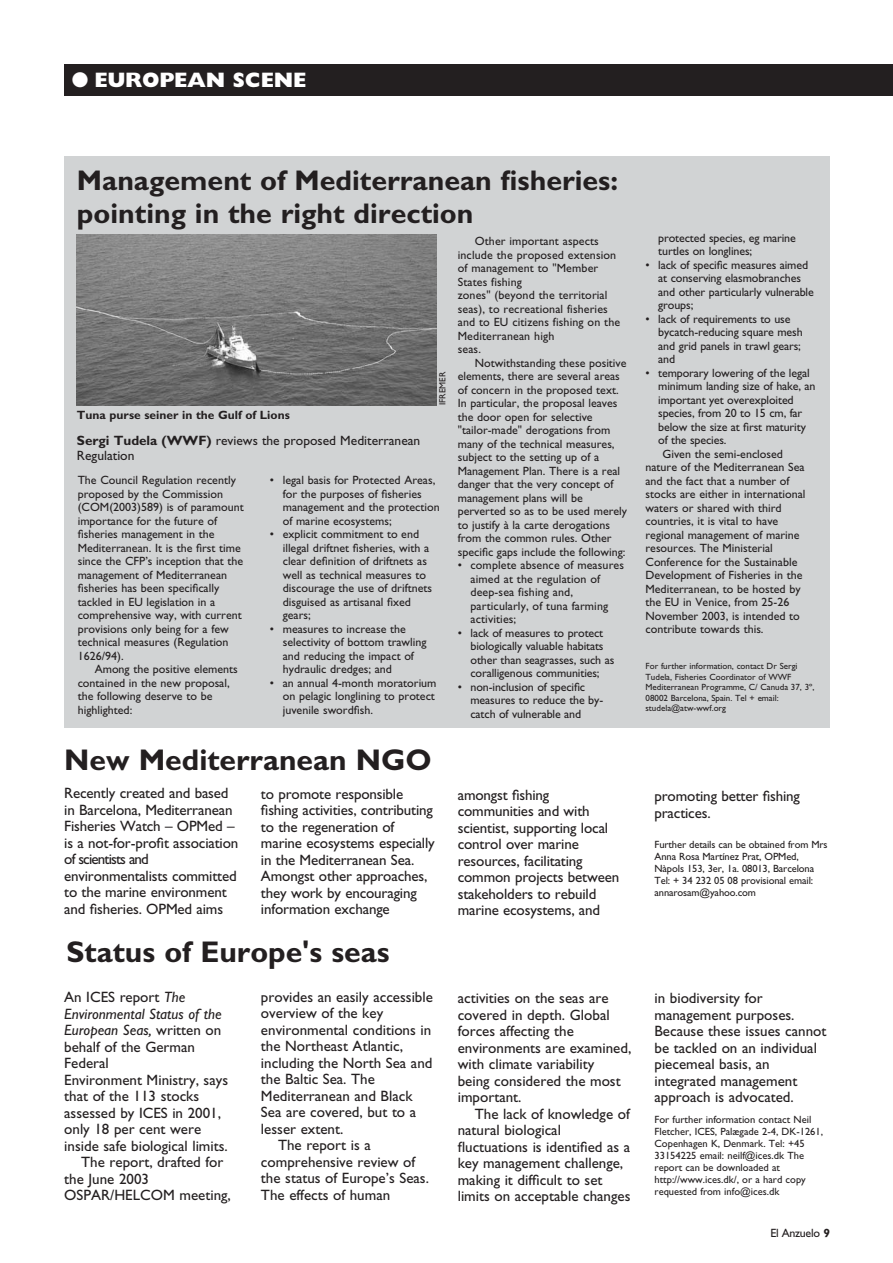
<style>
.page{position:relative;width:893px;height:1263px;background:#fff}
.page>*{position:absolute;margin:0;border:0;box-sizing:border-box;transform-origin:0 0}
.t1{font:700 30px "Gill Sans";color:#231f20}
.t2{font:700 28.5px/33px "Gill Sans";color:#231f20}
.t3{font:800 21px "Gill Sans";letter-spacing:-.005em;color:#fff}
.t4{font:15px/16.5px "Gill Sans";color:#231f20}
.t5{font:italic 15px "Gill Sans";color:#231f20}
.t6{font:13.5px/15px "Gill Sans";color:#231f20}
.t7{font:12px/13.5px "Gill Sans";color:#231f20}
.t8{font:700 12px "Gill Sans";color:#231f20}
.t9{font:12px "Gill Sans";letter-spacing:-.025em;color:#231f20}
.t10{font:10.5px/12px "Gill Sans";color:#231f20}
.t11{font:9px/10.5px "Gill Sans";color:#231f20}
.s1{font-weight:700}
.s2{font-style:italic}
.s3{font-style:normal}
</style>
<div class="page">
<div style="left:64px;top:156px;width:766px;height:572px;background:#d1d3d4"></div>
<div style="left:64px;top:64px;width:828px;height:32px;background:#231f20"></div>
<img style="left:77px;top:235px;width:359px;height:170px">
<h3 class="t3" style="left:72px;top:73px;width:236px">● EUROPEAN SCENE</h3>
<h2 class="t2" style="left:77px;top:167px;width:542px">Management of Mediterranean fisheries: pointing in the right direction</h2>
<p class="t8" style="left:77px;top:411px;width:214px">Tuna purse seiner in the Gulf of Lions</p>
<p class="t6" style="left:77px;top:434px;width:345px"><span class="s1">Sergi Tudela (WWF)</span> reviews the proposed Mediterranean<br>Regulation</p>
<p class="t11" style="left:438px;top:405px;width:35px;rotate:-90deg">IFREMER</p>
<p class="t7" style="left:78px;top:475px;width:167px">The Council Regulation recently proposed by the Commission (COM(2003)589) is of paramount importance for the future of fisheries management in the<br>Mediterranean. It is the first time since the CFP’s inception that the management of Mediterranean fisheries has been specifically tackled in EU legislation in a comprehensive way, with current provisions only being for a few technical measures (Regulation<br>1626/94).</p>
<p class="t7" style="left:78px;top:664px;width:161px;text-indent:17px">Among the positive elements contained in the new proposal, the following deserve to be highlighted:</p>
<p class="t7" style="left:283px;top:475px;width:158px;text-indent:-13px">• legal basis for Protected Areas, for the purposes of fisheries management and the protection of marine ecosystems;</p>
<p class="t7" style="left:283px;top:529px;width:151px;text-indent:-13px">• explicit commitment to end illegal driftnet fisheries, with a clear definition of driftnets as well as technical measures to discourage the use of driftnets disguised as artisanal fixed gears;</p>
<p class="t7" style="left:283px;top:623px;width:145px;text-indent:-13px">• measures to increase the selectivity of bottom trawling and reducing the impact of hydraulic dredges; and</p>
<p class="t7" style="left:283px;top:677px;width:155px;text-indent:-13px">• an annual 4-month moratorium on pelagic longlining to protect juvenile swordfish.</p>
<p class="t7" style="left:458px;top:236px;width:164px;text-indent:17px">Other important aspects include the proposed extension of management to "Member<br>States fishing<br>zones" (beyond the territorial seas), to recreational fisheries and to EU citizens fishing on the<br>Mediterranean high<br>seas.</p>
<p class="t7" style="left:458px;top:357px;width:171px;text-indent:17px">Notwithstanding these positive elements, there are several areas of concern in the proposed text.<br>In particular, the proposal leaves the door open for selective "tailor-made" derogations from many of the technical measures, subject to the setting up of a<br>Management Plan. There is a real danger that the very concept of management plans will be perverted so as to be used merely to justify à la carte derogations from the common rules. Other specific gaps include the following:</p>
<p class="t7" style="left:470px;top:560px;width:155px;text-indent:-13px">• complete absence of measures aimed at the regulation of deep-sea fishing and, particularly, of tuna farming activities;</p>
<p class="t7" style="left:470px;top:627px;width:145px;text-indent:-13px">• lack of measures to protect biologically valuable habitats other than seagrasses, such as coralligenous communities;</p>
<p class="t7" style="left:470px;top:681px;width:134px;text-indent:-13px">• non-inclusion of specific measures to reduce the by&shy;catch of vulnerable and</p>
<h1 class="t1" style="left:64px;top:750px;width:369px">New Mediterranean NGO</h1>
<p class="t7" style="left:658px;top:232px;width:139px">protected species, eg marine turtles on longlines;</p>
<p class="t7" style="left:658px;top:259px;width:157px;text-indent:-13px">• lack of specific measures aimed at conserving elasmobranches and other particularly vulnerable groups;</p>
<p class="t7" style="left:658px;top:313px;width:146px;text-indent:-13px">• lack of requirements to use bycatch-reducing square mesh and grid panels in trawl gears; and</p>
<p class="t7" style="left:645px;top:367px;width:166px">• temporary lowering of the legal</p>
<p class="t7" style="left:658px;top:381px;width:159px">minimum landing size of hake, an</p>
<p class="t7" style="left:658px;top:394px;width:137px">important yet overexploited</p>
<p class="t7" style="left:658px;top:408px;width:146px">species, from 20 to 15 cm, far</p>
<p class="t7" style="left:658px;top:421px;width:149px">below the size at first maturity</p>
<p class="t7" style="left:658px;top:435px;width:70px">of the species.</p>
<p class="t7" style="left:662px;top:448px;width:122px">Given the semi-enclosed</p>
<p class="t7" style="left:645px;top:462px;width:161px">nature of the Mediterranean Sea</p>
<p class="t7" style="left:645px;top:475px;width:145px">and the fact that a number of</p>
<p class="t7" style="left:645px;top:489px;width:161px">stocks are either in international</p>
<p class="t7" style="left:645px;top:502px;width:138px">waters or shared with third</p>
<p class="t7" style="left:645px;top:516px;width:134px">countries, it is vital to have</p>
<p class="t7" style="left:645px;top:529px;width:156px">regional management of marine</p>
<p class="t7" style="left:645px;top:543px;width:129px">resources. The Ministerial</p>
<p class="t7" style="left:645px;top:556px;width:153px">Conference for the Sustainable</p>
<p class="t7" style="left:645px;top:570px;width:159px">Development of Fisheries in the</p>
<p class="t7" style="left:645px;top:583px;width:157px">Mediterranean, to be hosted by</p>
<p class="t7" style="left:645px;top:597px;width:145px">the EU in Venice, from 25-26</p>
<p class="t7" style="left:645px;top:610px;width:156px">November 2003, is intended to</p>
<p class="t7" style="left:645px;top:624px;width:120px">contribute towards this.</p>
<p class="t11" style="left:645px;top:662px;width:170px">For further information, contact Dr Sergi Tudela, Fisheries Coordinator of WWF Mediterranean Programme, C/ Canuda 37, 3º, 08002 Barcelona, Spain. Tel + email: studela@atw-wwf.org</p>
<p class="t4" style="left:64px;top:787px;width:176px">Recently created and based in Barcelona, Mediterranean<br>Fisheries Watch – OPMed – is a not-for-profit association of scientists and environmentalists committed to the marine environment and fisheries. OPMed aims</p>
<p class="t4" style="left:261px;top:787px;width:175px">to promote responsible fishing activities, contributing to the regeneration of marine ecosystems especially in the Mediterranean Sea.<br>Amongst other approaches, they work by encouraging information exchange</p>
<p class="t4" style="left:457px;top:788px;width:163px">amongst fishing communities and with scientist, supporting local control over marine resources, facilitating common projects between stakeholders to rebuild marine ecosystems, and</p>
<p class="t4" style="left:654px;top:790px;width:147px">promoting better fishing practices.</p>
<p class="t10" style="left:654px;top:839px;width:175px">Further details can be obtained from Mrs Anna Rosa Martínez Prat, OPMed, Nàpols 153, 3er, 1a. 08013, Barcelona Tel: + 34 232 05 08 provisional email: annarosam@yahoo.com</p>
<h1 class="t1" style="left:66px;top:941px;width:324px">Status of Europe's seas</h1>
<p class="t4" style="left:64px;top:990px;width:123px">An ICES report <span class="s2">The</span></p>
<p class="t5" style="left:64px;top:1008px;width:159px">Environmental Status of the</p>
<p class="t5" style="left:64px;top:1025px;width:159px">European Seas, <span class="s3">written on</span></p>
<p class="t4" style="left:64px;top:1040px;width:132px">behalf of the German</p>
<p class="t4" style="left:64px;top:1056px;width:46px">Federal</p>
<p class="t4" style="left:64px;top:1073px;width:165px">Environment Ministry, says</p>
<p class="t4" style="left:64px;top:1089px;width:136px">that of the 113 stocks</p>
<p class="t4" style="left:64px;top:1106px;width:158px">assessed by ICES in 2001,</p>
<p class="t4" style="left:64px;top:1122px;width:138px">only 18 per cent were</p>
<p class="t4" style="left:64px;top:1139px;width:165px">inside safe biological limits.</p>
<p class="t4" style="left:81px;top:1155px;width:144px">The report, drafted for</p>
<p class="t4" style="left:64px;top:1172px;width:86px">the June 2003</p>
<p class="t4" style="left:64px;top:1188px;width:168px">OSPAR/HELCOM meeting,</p>
<p class="t4" style="left:261px;top:990px;width:173px">provides an easily accessible</p>
<p class="t4" style="left:261px;top:1007px;width:124px">overview of the key</p>
<p class="t4" style="left:261px;top:1023px;width:172px">environmental conditions in</p>
<p class="t4" style="left:261px;top:1040px;width:143px">the Northeast Atlantic,</p>
<p class="t4" style="left:261px;top:1056px;width:173px">including the North Sea and</p>
<p class="t4" style="left:261px;top:1073px;width:115px">the Baltic Sea. The</p>
<p class="t4" style="left:261px;top:1089px;width:153px">Mediterranean and Black</p>
<p class="t4" style="left:261px;top:1106px;width:157px">Sea are covered, but to a</p>
<p class="t4" style="left:261px;top:1122px;width:84px">lesser extent.</p>
<p class="t4" style="left:278px;top:1139px;width:94px">The report is a</p>
<p class="t4" style="left:261px;top:1155px;width:156px">comprehensive review of</p>
<p class="t4" style="left:261px;top:1172px;width:169px">the status of Europe’s Seas.</p>
<p class="t4" style="left:261px;top:1188px;width:131px">The effects of human</p>
<p class="t4" style="left:457px;top:992px;width:175px">activities on the seas are covered in depth. Global forces affecting the environments are examined, with climate variability<br>being considered the most important.</p>
<p class="t4" style="left:457px;top:1107px;width:174px;text-indent:17px">The lack of knowledge of natural biological fluctuations is identified as a key management challenge, making it difficult to set limits on acceptable changes</p>
<p class="t4" style="left:654px;top:992px;width:173px">in biodiversity for management purposes.<br>Because these issues cannot be tackled on an individual piecemeal basis, an integrated management approach is advocated.</p>
<p class="t10" style="left:654px;top:1115px;width:170px">For further information contact Neil Fletcher, ICES, Palægade 2-4, DK-1261, Copenhagen K, Denmark. Tel: +45<br>33154225 email: neilf@ices.dk The report can be downloaded at http://www.ices.dk/, or a hard copy requested from info@ices.dk</p>
<p class="t9" style="left:770px;top:1229px;width:61px">El Anzuelo <span class="s1">9</span></p>
</div>
